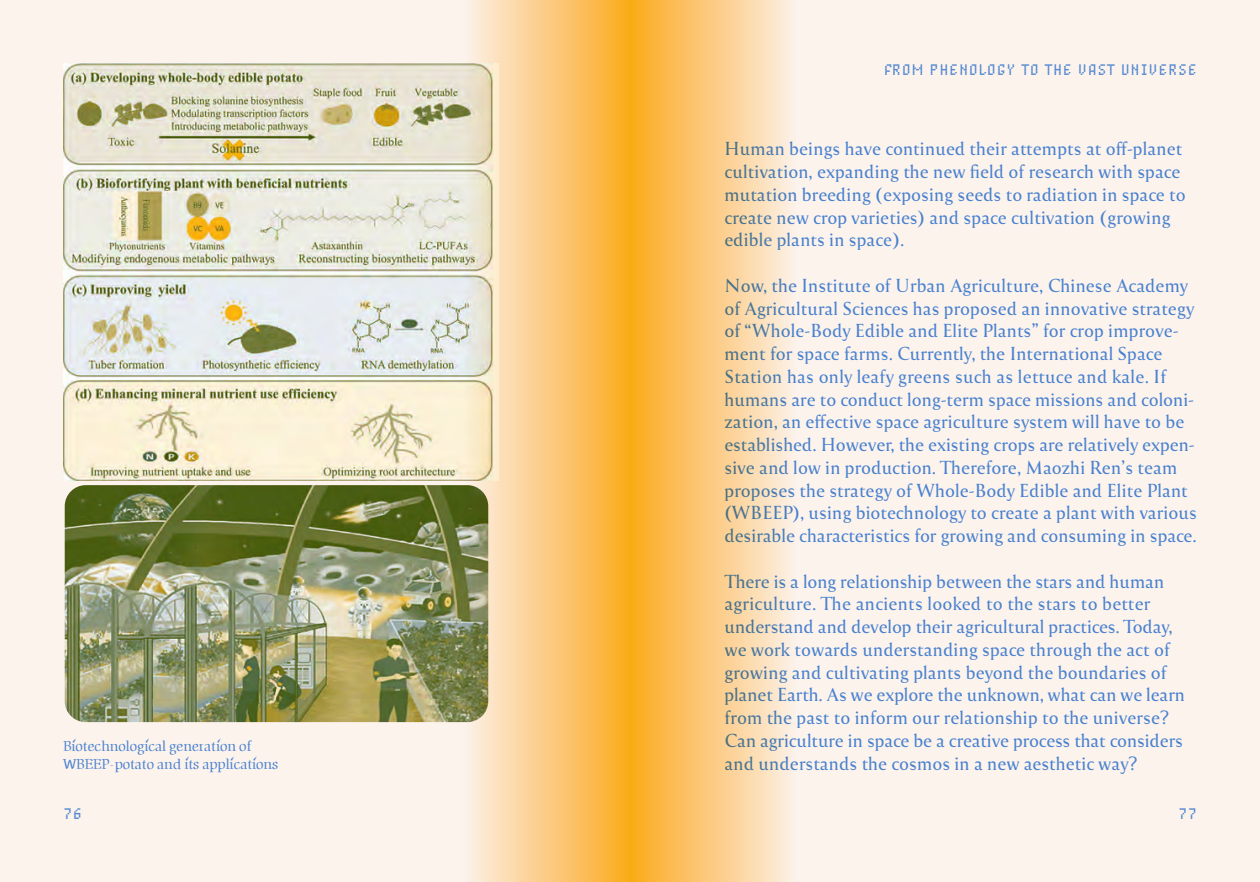
<style>
.page{position:relative;width:1260px;height:882px;background:#fdf3ed}
.page>*{position:absolute;margin:0;border:0;box-sizing:border-box;transform-origin:0 0}
.body{font:17.5px/22.8px "Reforma 1918 Gris";color:#4982cf}
.Image_descriptions{font:14px/17.5px "Autopia";color:#4982cf}
.t1{font:italic 12.25px "Unibody 8 Pro";letter-spacing:.05em;color:#4982cf}
</style>
<div class="page">
<img style="left:63px;top:63px;width:401px;height:417px">
<img style="left:65px;top:485px;width:399px;height:237px">
<div style="left:630px;top:0;width:166px;height:882px;background:linear-gradient(to right,#fba91c,#fcefe8)"></div>
<svg style="left:464px;top:0;width:166px;height:882px"></svg>
<p class="Image_descriptions" style="left:63px;top:738px;width:217px">Biotechnological generation of<br>WBEEP-potato and its applications</p>
<p class="t1" style="left:884px;top:60px;width:315px">FROM PHENOLOGY TO THE VAST UNIVERSE</p>
<p class="body" style="left:724px;top:138px;width:463px">Human beings have continued their attempts at off-planet cultivation, expanding the new field of research with space mutation breeding (exposing seeds to radiation in space to create new crop varieties) and space cultivation (growing edible plants in space).</p>
<p class="body" style="left:724px;top:275px;width:474px">Now, the Institute of Urban Agriculture, Chinese Academy of Agricultural Sciences has proposed an innovative strategy of “Whole-Body Edible and Elite Plants” for crop improve&shy;ment for space farms. Currently, the International Space Station has only leafy greens such as lettuce and kale. If humans are to conduct long-term space missions and coloni&shy;zation, an effective space agriculture system will have to be established. However, the existing crops are relatively expen&shy;sive and low in production. Therefore, Maozhi Ren’s team proposes the strategy of Whole-Body Edible and Elite Plant (WBEEP), using biotechnology to create a plant with various desirable characteristics for growing and consuming in space.</p>
<p class="body" style="left:724px;top:570px;width:462px">There is a long relationship between the stars and human agriculture. The ancients looked to the stars to better understand and develop their agricultural practices. Today, we work towards understanding space through the act of growing and cultivating plants beyond the boundaries of planet Earth. As we explore the unknown, what can we learn from the past to inform our relationship to the universe?<br>Can agriculture in space be a creative process that considers and understands the cosmos in a new aesthetic way?</p>
<p class="t1" style="left:63px;top:804px;width:20px">76</p>
<p class="t1" style="left:1178px;top:804px;width:20px">77</p>
</div>
